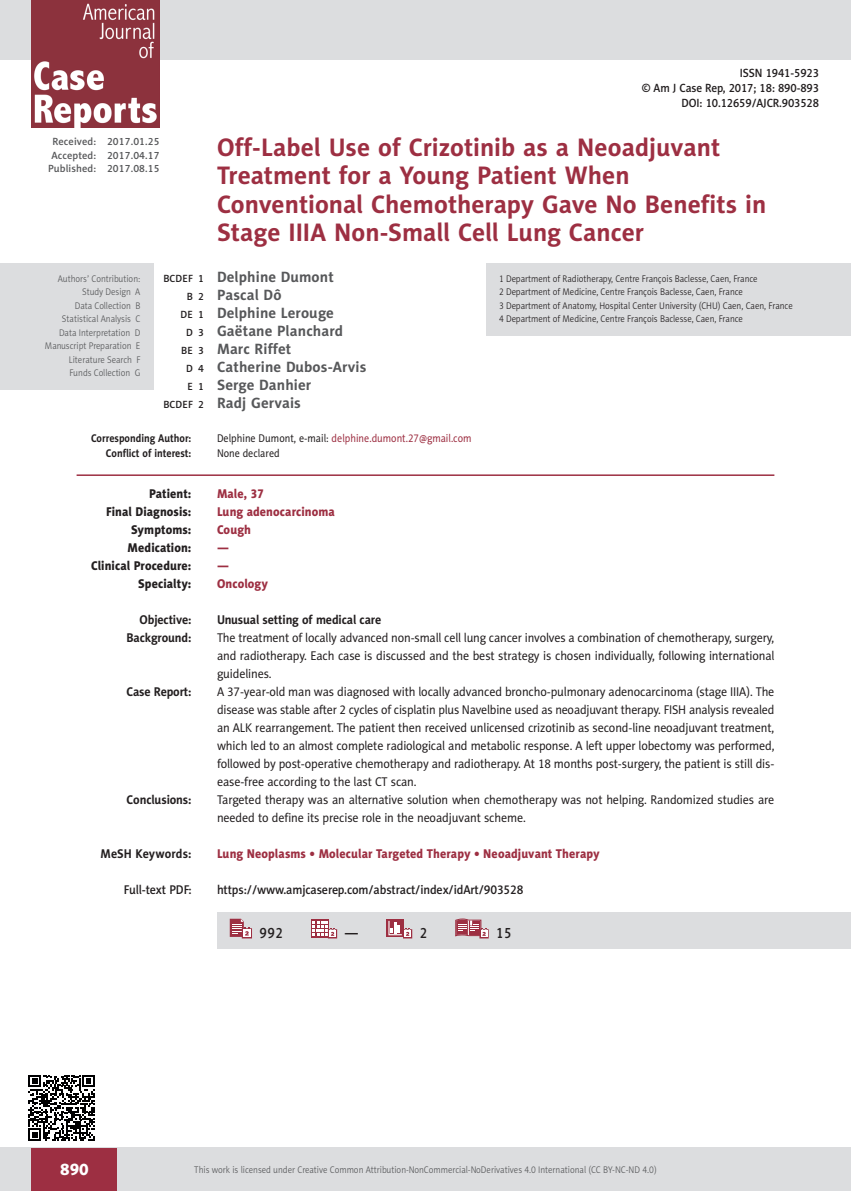
<style>
.page{position:relative;width:851px;height:1191px;background:#fff}
.page>*{position:absolute;margin:0;border:0;box-sizing:border-box;transform-origin:0 0}
.AJCR_Tytul{font:700 25.5px/28.5px "Naomi Sans EFN";color:#9d2f42}
.t1{font:16.5px "Naomi Sans EFN Heavy";color:#fff}
.AJCR_Autorzy{font:700 15px "Naomi Sans EFN";letter-spacing:.01em;color:#57585a}
.AJCR_dane{font:15px "Naomi Sans EFN Medium";color:#231f20;scale:.9 1}
.AJCR_Summary_body{font:12.75px/18px "Naomi Sans EFN";letter-spacing:-.01em;color:#231f20;text-align:justify;scale:.95 1}
.AJCR_keywords{font:12.75px "Naomi Sans EFN Heavy";letter-spacing:.005em;color:#9d2f42;scale:.95 1}
.AJCR_keywords-2{font:12.75px "Naomi Sans EFN Heavy";letter-spacing:.005em;color:#231f20;scale:.95 1}
.AJCR_Summary_body-2{font:700 12.75px "Naomi Sans EFN";letter-spacing:-.01em;color:#231f20;scale:.95 1}
.AJCR_full_text_pdf{font:12.75px "Naomi Sans EFN Medium";letter-spacing:-.01em;color:#231f20;scale:.95 1}
.AJCR_keywords-3{font:700 12.75px "Naomi Sans EFN";letter-spacing:.005em;color:#231f20;scale:.95 1}
.AJCR_full_text_pdf-2{font:12px "Naomi Sans EFN Medium";letter-spacing:-.01em;color:#231f20;scale:.95 1}
.AJCR_Adres{font:11.25px "Naomi Sans EFN";color:#9d2f42;scale:.9 1}
.AJCR_Adres-2{font:700 11.25px "Naomi Sans EFN";color:#231f20;scale:.9 1}
.AJCR_Adres-3{font:11.25px "Naomi Sans EFN";color:#231f20;scale:.9 1}
.t2{font:10.5px "Naomi Sans EFN Medium";letter-spacing:.01em;color:#57585a}
.t3{font:9.75px "Naomi Sans EFN Light";color:#57585a;scale:.9 1}
.AJCR_Afiliacja{font:9.75px "Naomi Sans EFN Light";color:#231f20;scale:.9 1}
.s1{font-family:"Naomi Sans EFN Medium";font-weight:400;font-size:10.5px;color:#231f20}
.s2{color:#231f20}
</style>
<div class="page">
<div style="left:217px;top:912px;width:633px;height:36px;background:#dcdddf"></div>
<svg style="left:230px;top:918px;width:22px;height:20px"></svg>
<svg style="left:311px;top:919px;width:17px;height:18px"></svg>
<svg style="left:313px;top:920px;width:24px;height:18px"></svg>
<div style="left:386px;top:919px;width:18px;height:18px;background:#9d2f42"></div>
<svg style="left:388px;top:921px;width:24px;height:17px"></svg>
<svg style="left:455px;top:918px;width:33px;height:20px"></svg>
<hr style="left:77px;top:474px;width:697px;height:2px;background:#9d2f42">
<div style="left:0;top:264px;width:153px;height:126px;background:#dcdddf"></div>
<div style="left:486px;top:264px;width:364px;height:72px;background:#dcdddf"></div>
<svg style="left:28px;top:1075px;width:67px;height:66px"></svg>
<hr style="left:850px;top:0;width:1px;height:60px;background:#dcdddf">
<div style="left:0;top:1148px;width:850px;height:43px;background:#dcdddf"></div>
<div style="left:32px;top:1147px;width:85px;height:43px;background:#9d2f42"></div>
<div style="left:0;top:0;width:850px;height:60px;background:#dcdddf"></div>
<img style="left:32px;top:0;width:127px;height:127px">
<p class="AJCR_full_text_pdf-2" style="left:739px;top:66px;width:85px">ISSN 1941-5923</p>
<p class="AJCR_full_text_pdf-2" style="left:641px;top:81px;width:188px">© Am J Case Rep, 2017; 18: 890-893</p>
<p class="AJCR_full_text_pdf-2" style="left:681px;top:96px;width:146px">DOI: 10.12659/AJCR.903528</p>
<p class="AJCR_Tytul" style="left:217px;top:133px;width:550px">Off-Label Use of Crizotinib as a Neoadjuvant Treatment for a Young Patient When Conventional Chemotherapy Gave No Benefits in Stage IIIA Non-Small Cell Lung Cancer</p>
<p class="AJCR_Autorzy" style="left:163px;top:268px;width:172px"><span class="s1">BCDEF 1</span> Delphine Dumont</p>
<p class="AJCR_Autorzy" style="left:187px;top:286px;width:96px"><span class="s1">B 2</span> Pascal Dô</p>
<p class="AJCR_Autorzy" style="left:180px;top:304px;width:155px"><span class="s1">DE 1</span> Delphine Lerouge</p>
<p class="AJCR_Autorzy" style="left:186px;top:322px;width:159px"><span class="s1">D 3</span> Gaëtane Planchard</p>
<p class="AJCR_Autorzy" style="left:181px;top:340px;width:111px"><span class="s1">BE 3</span> Marc Riffet</p>
<p class="AJCR_Autorzy" style="left:186px;top:358px;width:182px"><span class="s1">D 4</span> Catherine Dubos-Arvis</p>
<p class="AJCR_Autorzy" style="left:187px;top:376px;width:125px"><span class="s1">E 1</span> Serge Danhier</p>
<p class="AJCR_Autorzy" style="left:163px;top:394px;width:139px"><span class="s1">BCDEF 2</span> Radj Gervais</p>
<p class="AJCR_Adres-2" style="left:91px;top:431px;width:113px">Corresponding Author:</p>
<p class="AJCR_Adres" style="left:217px;top:431px;width:284px"><span class="s2">Delphine Dumont, e-mail:</span> delphine.dumont.27@gmail.com</p>
<p class="AJCR_Adres-2" style="left:106px;top:447px;width:97px">Conflict of interest:</p>
<p class="AJCR_Adres-3" style="left:217px;top:447px;width:71px">None declared</p>
<p class="AJCR_keywords-2" style="left:149px;top:486px;width:46px">Patient:</p>
<p class="AJCR_keywords" style="left:217px;top:486px;width:51px">Male, 37</p>
<p class="AJCR_keywords-2" style="left:106px;top:504px;width:91px">Final Diagnosis:</p>
<p class="AJCR_keywords" style="left:217px;top:504px;width:125px">Lung adenocarcinoma</p>
<p class="AJCR_keywords-2" style="left:131px;top:522px;width:65px">Symptoms:</p>
<p class="AJCR_keywords" style="left:217px;top:522px;width:37px">Cough</p>
<p class="AJCR_keywords-2" style="left:128px;top:540px;width:69px">Medication:</p>
<p class="AJCR_keywords" style="left:217px;top:540px;width:14px">—</p>
<p class="AJCR_keywords-2" style="left:91px;top:558px;width:107px">Clinical Procedure:</p>
<p class="AJCR_keywords" style="left:217px;top:558px;width:14px">—</p>
<p class="AJCR_keywords-2" style="left:138px;top:576px;width:58px">Specialty:</p>
<p class="AJCR_keywords" style="left:217px;top:576px;width:55px">Oncology</p>
<p class="AJCR_Summary_body-2" style="left:139px;top:612px;width:56px">Objective:</p>
<p class="AJCR_Summary_body-2" style="left:217px;top:612px;width:174px">Unusual setting of medical care</p>
<p class="AJCR_Summary_body-2" style="left:126px;top:630px;width:70px">Background:</p>
<p class="AJCR_Summary_body" style="left:217px;top:629px;width:588px">The treatment of locally advanced non-small cell lung cancer involves a combination of chemotherapy, surgery, and radiotherapy. Each case is discussed and the best strategy is chosen individually, following international guidelines.</p>
<p class="AJCR_Summary_body-2" style="left:126px;top:684px;width:70px">Case Report:</p>
<p class="AJCR_Summary_body" style="left:217px;top:683px;width:588px">A 37-year-old man was diagnosed with locally advanced broncho-pulmonary adenocarcinoma (stage IIIA). The disease was stable after 2 cycles of cisplatin plus Navelbine used as neoadjuvant therapy. FISH analysis revealed an ALK rearrangement. The patient then received unlicensed crizotinib as second-line neoadjuvant treatment, which led to an almost complete radiological and metabolic response. A left upper lobectomy was performed, followed by post-operative chemotherapy and radiotherapy. At 18 months post-surgery, the patient is still dis&shy;ease-free according to the last CT scan.</p>
<p class="AJCR_Summary_body-2" style="left:127px;top:792px;width:70px">Conclusions:</p>
<p class="AJCR_Summary_body" style="left:217px;top:791px;width:588px">Targeted therapy was an alternative solution when chemotherapy was not helping. Randomized studies are needed to define its precise role in the neoadjuvant scheme.</p>
<p class="AJCR_keywords-3" style="left:100px;top:846px;width:97px">MeSH Keywords:</p>
<p class="AJCR_keywords" style="left:217px;top:846px;width:404px">Lung Neoplasms • Molecular Targeted Therapy • Neoadjuvant Therapy</p>
<p class="AJCR_full_text_pdf" style="left:124px;top:882px;width:73px">Full-text PDF:</p>
<p class="AJCR_full_text_pdf" style="left:217px;top:882px;width:324px">https://www.amjcaserep.com/abstract/index/idArt/903528</p>
<p class="t2" style="left:52px;top:136px;width:109px">Received: 2017.01.25</p>
<p class="t2" style="left:51px;top:149px;width:110px">Accepted: 2017.04.17</p>
<p class="t2" style="left:48px;top:163px;width:113px">Published: 2017.08.15</p>
<p class="t3" style="left:58px;top:273px;width:93px">Authors’ Contribution:</p>
<p class="t3" style="left:82px;top:286px;width:66px">Study Design A</p>
<p class="t3" style="left:75px;top:300px;width:74px">Data Collection B</p>
<p class="t3" style="left:62px;top:313px;width:89px">Statistical Analysis C</p>
<p class="t3" style="left:59px;top:327px;width:92px">Data Interpretation D</p>
<p class="t3" style="left:45px;top:340px;width:107px">Manuscript Preparation E</p>
<p class="t3" style="left:69px;top:354px;width:81px">Literature Search F</p>
<p class="t3" style="left:69px;top:367px;width:80px">Funds Collection G</p>
<p class="AJCR_Afiliacja" style="left:499px;top:273px;width:289px">1 Department of Radiotherapy, Centre François Baclesse, Caen, France</p>
<p class="AJCR_Afiliacja" style="left:499px;top:286px;width:272px">2 Department of Medicine, Centre François Baclesse, Caen, France</p>
<p class="AJCR_Afiliacja" style="left:499px;top:300px;width:328px">3 Department of Anatomy, Hospital Center University (CHU) Caen, Caen, France</p>
<p class="AJCR_Afiliacja" style="left:499px;top:313px;width:272px">4 Department of Medicine, Centre François Baclesse, Caen, France</p>
<p class="AJCR_dane" style="left:259px;top:924px;width:27px">992</p>
<p class="AJCR_dane" style="left:344px;top:924px;width:16px">—</p>
<p class="AJCR_dane" style="left:420px;top:924px;width:10px">2</p>
<p class="AJCR_dane" style="left:496px;top:924px;width:19px">15</p>
<p class="t1" style="left:60px;top:1159px;width:30px">890</p>
<p class="t3" style="left:194px;top:1164px;width:515px">This work is licensed under Creative Common Attribution-NonCommercial-NoDerivatives 4.0 International (CC BY-NC-ND 4.0)</p>
</div>
